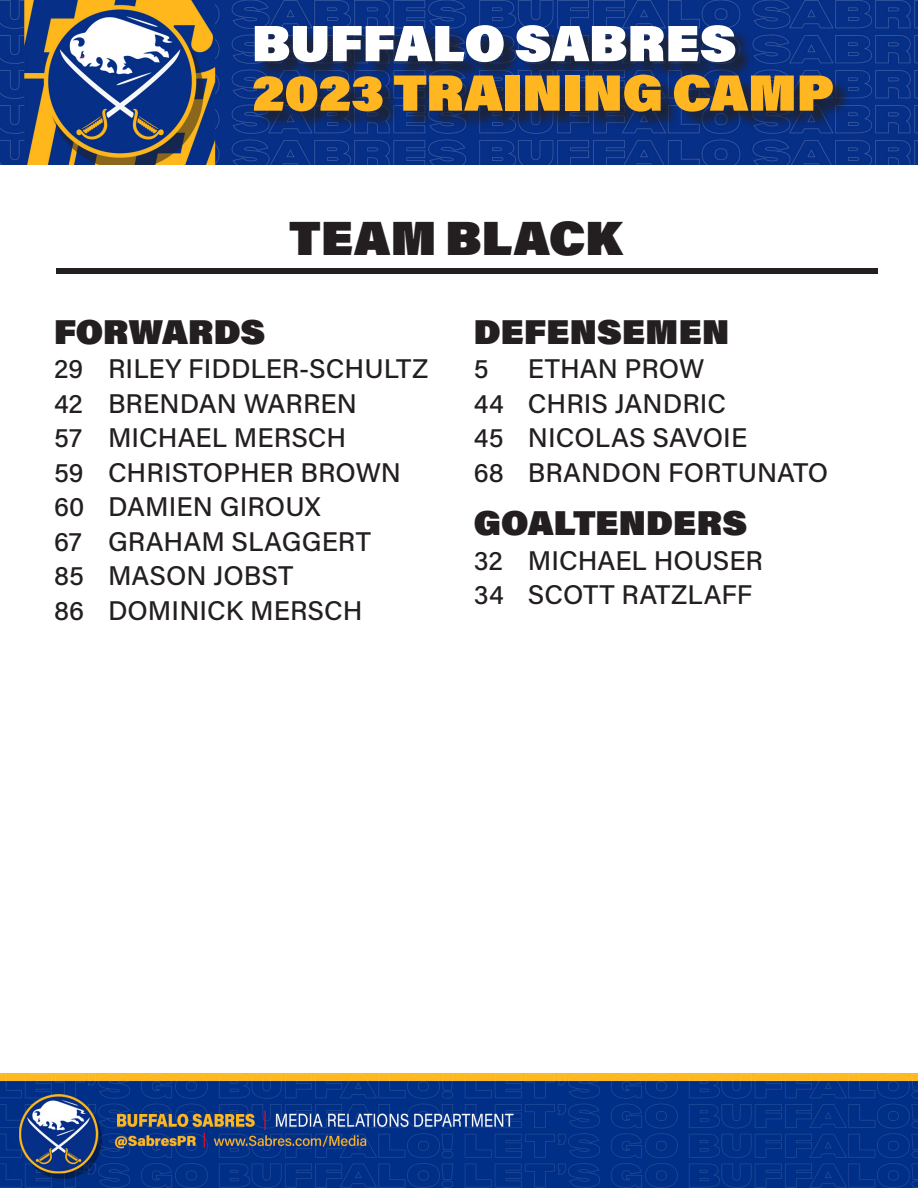
<style>
.page{position:relative;width:918px;height:1188px;background:#fff}
.page>*{position:absolute;margin:0;border:0;box-sizing:border-box;transform-origin:0 0}
.t1{font:900 51px "Acumin Pro";color:#ffb620}
.t2{font:900 51px "Acumin Pro";color:#fff}
.t3{font:900 48px "Acumin Pro";letter-spacing:.005em;color:#231f20}
.t4{font:900 34.5px "Acumin Pro";letter-spacing:.005em;color:#231f20}
.t5{font:500 27px "Acumin Pro";color:#231f20}
</style>
<div class="page">
<img style="left:0;top:0;width:918px;height:164px">
<div style="left:256px;top:28px;width:596px;height:102px;background:#231f20;opacity:.75"></div>
<div style="left:56px;top:268px;width:822px;height:6px;background:#231f20"></div>
<img style="left:0;top:1073px;width:918px;height:115px">
<p class="t2" style="left:252px;top:7px;width:486px">BUFFALO SABRES</p>
<p class="t1" style="left:252px;top:56px;width:584px">2023 TRAINING CAMP</p>
<p class="t3" style="left:289px;top:204px;width:335px">TEAM BLACK</p>
<p class="t4" style="left:54px;top:307px;width:213px">FORWARDS</p>
<p class="t5" style="left:54px;top:350px;width:376px">29 RILEY FIDDLER-SCHULTZ</p>
<p class="t5" style="left:54px;top:384px;width:305px">42 BRENDAN WARREN</p>
<p class="t5" style="left:54px;top:419px;width:294px">57 MICHAEL MERSCH</p>
<p class="t5" style="left:54px;top:453px;width:349px">59 CHRISTOPHER BROWN</p>
<p class="t5" style="left:54px;top:488px;width:268px">60 DAMIEN GIROUX</p>
<p class="t5" style="left:54px;top:522px;width:318px">67 GRAHAM SLAGGERT</p>
<p class="t5" style="left:54px;top:557px;width:241px">85 MASON JOBST</p>
<p class="t5" style="left:54px;top:591px;width:310px">86 DOMINICK MERSCH</p>
<p class="t4" style="left:474px;top:307px;width:257px">DEFENSEMEN</p>
<p class="t5" style="left:474px;top:350px;width:16px">5</p>
<p class="t5" style="left:528px;top:350px;width:178px">ETHAN PROW</p>
<p class="t5" style="left:474px;top:384px;width:254px">44 CHRIS JANDRIC</p>
<p class="t5" style="left:474px;top:419px;width:275px">45 NICOLAS SAVOIE</p>
<p class="t5" style="left:474px;top:453px;width:356px">68 BRANDON FORTUNATO</p>
<p class="t4" style="left:474px;top:499px;width:275px">GOALTENDERS</p>
<p class="t5" style="left:474px;top:542px;width:291px">32 MICHAEL HOUSER</p>
<p class="t5" style="left:474px;top:576px;width:280px">34 SCOTT RATZLAFF</p>
</div>
